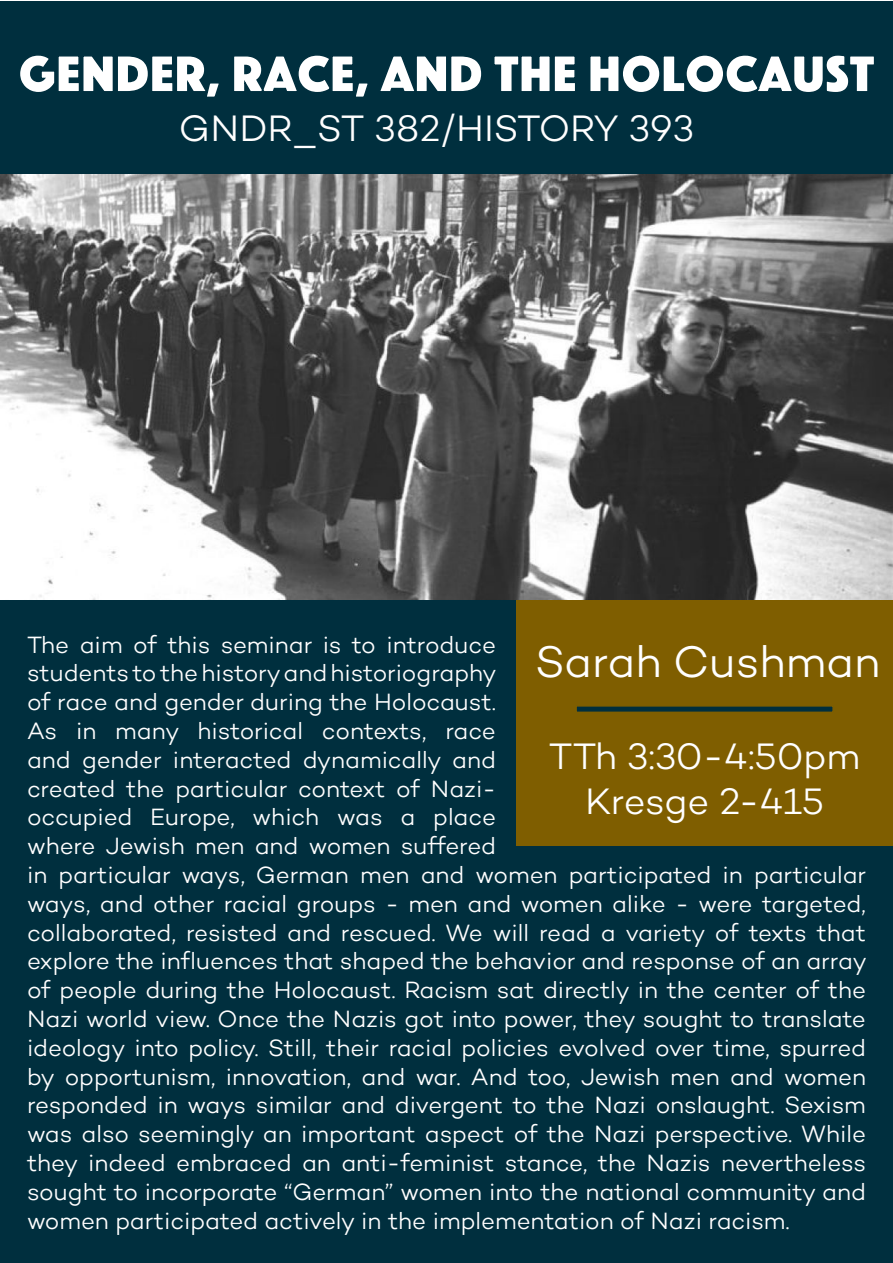
<style>
.page{position:relative;width:893px;height:1263px;background:#fff}
.page>*{position:absolute;margin:0;border:0;box-sizing:border-box;transform-origin:0 0}
.t1{font:54px "Phosphate Solid";color:#fff}
.t2{font:300 45px "Campton";color:#fff}
.t3{font:300 37.5px "Campton";color:#fff}
.t4{font:300 24px/28.8px "Campton";letter-spacing:-.005em;color:#fff}
</style>
<div class="page">
<div style="left:0;top:599px;width:893px;height:664px;background:#002f3e"></div>
<div style="left:0;top:1px;width:893px;height:174px;background:#002f3e"></div>
<div style="left:516px;top:599px;width:377px;height:119px;background:#7f5e00"></div>
<div style="left:516px;top:707px;width:377px;height:138px;background:#7f5e00"></div>
<svg style="left:576px;top:706px;width:257px;height:6px;background:#163732"></svg>
<img style="left:0;top:175px;width:893px;height:424px">
<p class="t1" style="left:18px;top:35px;width:858px">GENDER, RACE, AND THE HOLOCAUST</p>
<p class="t3" style="left:179px;top:105px;width:517px">GNDR_ST 382/HISTORY 393</p>
<p class="t4" style="left:27px;top:630px;width:841px">The aim of this seminar is to introduce<br>students to the history and historiography<br>of race and gender during the Holocaust.<br>As in many historical contexts, race<br>and gender interacted dynamically and<br>created the particular context of Nazi-<br>occupied Europe, which was a place<br>where Jewish men and women suffered<br>in particular ways, German men and women participated in particular ways, and other racial groups - men and women alike - were targeted, collaborated, resisted and rescued. We will read a variety of texts that explore the influences that shaped the behavior and response of an array of people during the Holocaust. Racism sat directly in the center of the Nazi world view. Once the Nazis got into power, they sought to translate ideology into policy. Still, their racial policies evolved over time, spurred by opportunism, innovation, and war. And too, Jewish men and women responded in ways similar and divergent to the Nazi onslaught. Sexism was also seemingly an important aspect of the Nazi perspective. While they indeed embraced an anti-feminist stance, the Nazis nevertheless sought to incorporate “German” women into the national community and women participated actively in the implementation of Nazi racism.</p>
<p class="t2" style="left:535px;top:633px;width:347px">Sarah Cushman</p>
<p class="t3" style="left:549px;top:733px;width:313px">TTh 3:30-4:50pm</p>
<p class="t3" style="left:585px;top:778px;width:241px">Kresge 2-415</p>
</div>
